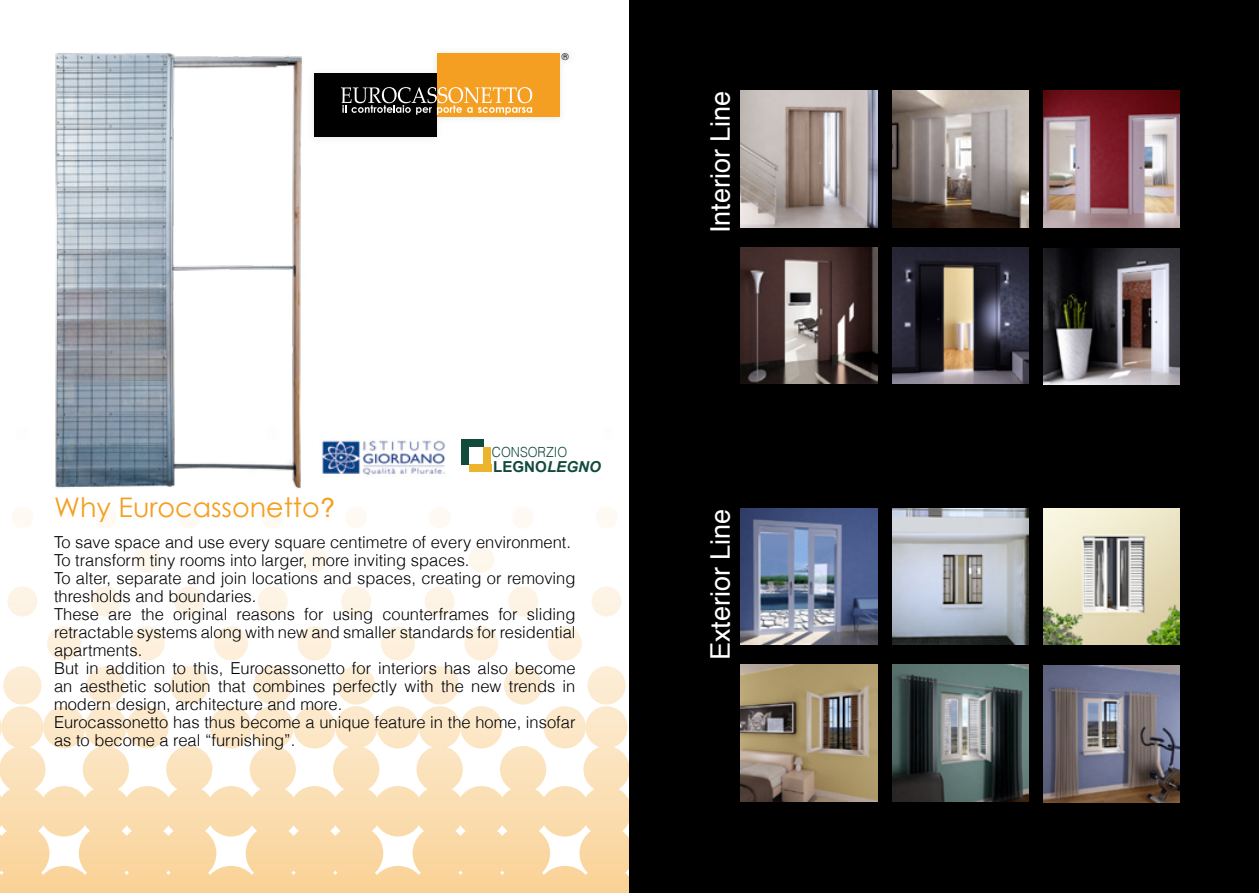
<style>
.page{position:relative;width:1259px;height:893px;background:#fff}
.page>*{position:absolute;margin:0;border:0;box-sizing:border-box;transform-origin:0 0}
.t1{font:27px "Helvetica";color:#fff}
.t2{font:27px "Century Gothic";color:#f49f22}
.t3{font:300 16.5px/18px "Helvetica";color:#000}
.t4{font:700 15.15px "Arial";color:#124a3c}
.t5{font:300 13.95px "Helvetica";color:#124a3c;scale:.91 1}
.t6{font:9px "Century Gothic";color:#000}
.s1{font-family:"Helvetica"}
.s2{font-style:italic}
</style>
<div class="page">
<svg style="left:0;top:786px;width:629px;height:107px;background:#fadcaf"></svg>
<div style="left:0;top:746px;width:46px;height:47px;background:#fbe2bc;border-radius:50%"></div>
<div style="left:83px;top:746px;width:46px;height:47px;background:#fbe2bc;border-radius:50%"></div>
<div style="left:166px;top:746px;width:46px;height:47px;background:#fbe2bc;border-radius:50%"></div>
<div style="left:250px;top:746px;width:46px;height:47px;background:#fbe2bc;border-radius:50%"></div>
<div style="left:333px;top:746px;width:46px;height:47px;background:#fbe2bc;border-radius:50%"></div>
<div style="left:416px;top:746px;width:47px;height:47px;background:#fbe2bc;border-radius:50%"></div>
<div style="left:500px;top:746px;width:46px;height:47px;background:#fbe2bc;border-radius:50%"></div>
<div style="left:583px;top:746px;width:46px;height:47px;background:#fbe2bc;border-radius:50%"></div>
<svg style="left:0;top:720px;width:1px;height:15px"></svg>
<div style="left:1px;top:706px;width:42px;height:42px;background:#fce8c9;border-radius:50%"></div>
<div style="left:43px;top:706px;width:42px;height:42px;background:#fce8c9;border-radius:50%"></div>
<div style="left:85px;top:706px;width:42px;height:42px;background:#fce8c9;border-radius:50%"></div>
<div style="left:126px;top:706px;width:43px;height:42px;background:#fce8c9;border-radius:50%"></div>
<div style="left:210px;top:706px;width:42px;height:42px;background:#fce8c9;border-radius:50%"></div>
<div style="left:252px;top:706px;width:42px;height:42px;background:#fce8c9;border-radius:50%"></div>
<div style="left:293px;top:706px;width:42px;height:42px;background:#fce8c9;border-radius:50%"></div>
<div style="left:335px;top:706px;width:42px;height:42px;background:#fce8c9;border-radius:50%"></div>
<div style="left:377px;top:706px;width:42px;height:42px;background:#fce8c9;border-radius:50%"></div>
<div style="left:418px;top:706px;width:43px;height:42px;background:#fce8c9;border-radius:50%"></div>
<div style="left:460px;top:706px;width:42px;height:42px;background:#fce8c9;border-radius:50%"></div>
<div style="left:544px;top:706px;width:42px;height:42px;background:#fce8c9;border-radius:50%"></div>
<div style="left:585px;top:706px;width:42px;height:42px;background:#fce8c9;border-radius:50%"></div>
<div style="left:3px;top:666px;width:38px;height:39px;background:#fcecd3;border-radius:50%"></div>
<div style="left:87px;top:666px;width:38px;height:39px;background:#fcecd3;border-radius:50%"></div>
<div style="left:170px;top:666px;width:38px;height:39px;background:#fcecd3;border-radius:50%"></div>
<div style="left:254px;top:666px;width:38px;height:39px;background:#fcecd3;border-radius:50%"></div>
<div style="left:337px;top:666px;width:38px;height:39px;background:#fcecd3;border-radius:50%"></div>
<div style="left:420px;top:666px;width:39px;height:39px;background:#fcecd3;border-radius:50%"></div>
<div style="left:504px;top:666px;width:38px;height:39px;background:#fcecd3;border-radius:50%"></div>
<div style="left:587px;top:666px;width:38px;height:39px;background:#fcecd3;border-radius:50%"></div>
<div style="left:47px;top:626px;width:34px;height:34px;background:#fdf0dc;border-radius:50%"></div>
<div style="left:131px;top:626px;width:34px;height:34px;background:#fdf0dc;border-radius:50%"></div>
<div style="left:214px;top:626px;width:34px;height:34px;background:#fdf0dc;border-radius:50%"></div>
<div style="left:297px;top:626px;width:34px;height:34px;background:#fdf0dc;border-radius:50%"></div>
<div style="left:381px;top:626px;width:34px;height:34px;background:#fdf0dc;border-radius:50%"></div>
<div style="left:464px;top:626px;width:34px;height:34px;background:#fdf0dc;border-radius:50%"></div>
<div style="left:548px;top:626px;width:34px;height:34px;background:#fdf0dc;border-radius:50%"></div>
<div style="left:7px;top:586px;width:30px;height:30px;background:#fdf4e5;border-radius:50%"></div>
<div style="left:91px;top:586px;width:30px;height:30px;background:#fdf4e5;border-radius:50%"></div>
<div style="left:174px;top:586px;width:30px;height:30px;background:#fdf4e5;border-radius:50%"></div>
<div style="left:258px;top:586px;width:30px;height:30px;background:#fdf4e5;border-radius:50%"></div>
<div style="left:341px;top:586px;width:30px;height:30px;background:#fdf4e5;border-radius:50%"></div>
<div style="left:424px;top:586px;width:31px;height:30px;background:#fdf4e5;border-radius:50%"></div>
<div style="left:508px;top:586px;width:30px;height:30px;background:#fdf4e5;border-radius:50%"></div>
<div style="left:591px;top:586px;width:30px;height:30px;background:#fdf4e5;border-radius:50%"></div>
<div style="left:134px;top:546px;width:27px;height:27px;background:#fef7ec;border-radius:50%"></div>
<div style="left:301px;top:546px;width:26px;height:27px;background:#fef7ec;border-radius:50%"></div>
<div style="left:468px;top:546px;width:26px;height:27px;background:#fef7ec;border-radius:50%"></div>
<div style="left:11px;top:506px;width:22px;height:22px;background:#fefaf3;border-radius:50%"></div>
<div style="left:345px;top:506px;width:22px;height:22px;background:#fefaf3;border-radius:50%"></div>
<div style="left:429px;top:506px;width:22px;height:22px;background:#fefaf3;border-radius:50%"></div>
<div style="left:512px;top:506px;width:22px;height:22px;background:#fefaf3;border-radius:50%"></div>
<div style="left:595px;top:506px;width:22px;height:22px;background:#fefaf3;border-radius:50%"></div>
<div style="left:15px;top:427px;width:14px;height:13px;background:#fefdfb;border-radius:50%"></div>
<div style="left:599px;top:427px;width:14px;height:13px;background:#fefdfb;border-radius:50%"></div>
<div style="left:629px;top:0;width:630px;height:893px;background:#000"></div>
<img style="left:25px;top:53px;width:277px;height:475px">
<img style="left:321px;top:440px;width:124px;height:36px">
<div style="left:459px;top:421px;width:144px;height:69px;background:#fff"></div>
<div style="left:461px;top:440px;width:23px;height:7px;background:#124a3c"></div>
<div style="left:461px;top:442px;width:8px;height:22px;background:#124a3c"></div>
<div style="left:469px;top:464px;width:22px;height:8px;background:#edb42d"></div>
<div style="left:484px;top:447px;width:7px;height:22px;background:#edb42d"></div>
<div style="left:437px;top:54px;width:122px;height:63px;background:#f49f22"></div>
<div style="left:314px;top:74px;width:123px;height:63px;background:#000"></div>
<svg style="left:341px;top:87px;width:191px;height:28px"></svg>
<img style="left:741px;top:509px;width:136px;height:136px">
<img style="left:892px;top:509px;width:136px;height:136px">
<img style="left:1043px;top:509px;width:136px;height:136px">
<img style="left:741px;top:665px;width:136px;height:136px">
<img style="left:892px;top:665px;width:136px;height:136px">
<img style="left:1043px;top:666px;width:136px;height:136px">
<img style="left:741px;top:91px;width:136px;height:136px">
<img style="left:892px;top:91px;width:136px;height:136px">
<img style="left:1043px;top:91px;width:136px;height:136px">
<img style="left:741px;top:247px;width:136px;height:136px">
<img style="left:892px;top:247px;width:136px;height:136px">
<img style="left:1043px;top:248px;width:136px;height:136px">
<p class="t6" style="left:562px;top:52px;width:8px">®</p>
<h1 class="t2" style="left:54px;top:491px;width:282px">Why Eurocassonetto<span class="s1">?</span></h1>
<p class="t5" style="left:492px;top:443px;width:84px">CONSORZIO</p>
<p class="t4" style="left:493px;top:457px;width:109px">LEGNO<span class="s2">LEGNO</span></p>
<p class="t3" style="left:54px;top:533px;width:523px">To save space and use every square centimetre of every environment.<br>To transform tiny rooms into larger, more inviting spaces.<br>To alter, separate and join locations and spaces, creating or removing thresholds and boundaries.<br>These are the original reasons for using counterframes for sliding retractable systems along with new and smaller standards for residential apartments.<br>But in addition to this, Eurocassonetto for interiors has also become an aesthetic solution that combines perfectly with the new trends in modern design, architecture and more.<br>Eurocassonetto has thus become a unique feature in the home, insofar as to become a real “furnishing”.</p>
<h1 class="t1" style="left:699px;top:233px;width:144px;rotate:-90deg">Interior Line</h1>
<h1 class="t1" style="left:699px;top:660px;width:153px;rotate:-90deg">Exterior Line</h1>
</div>
